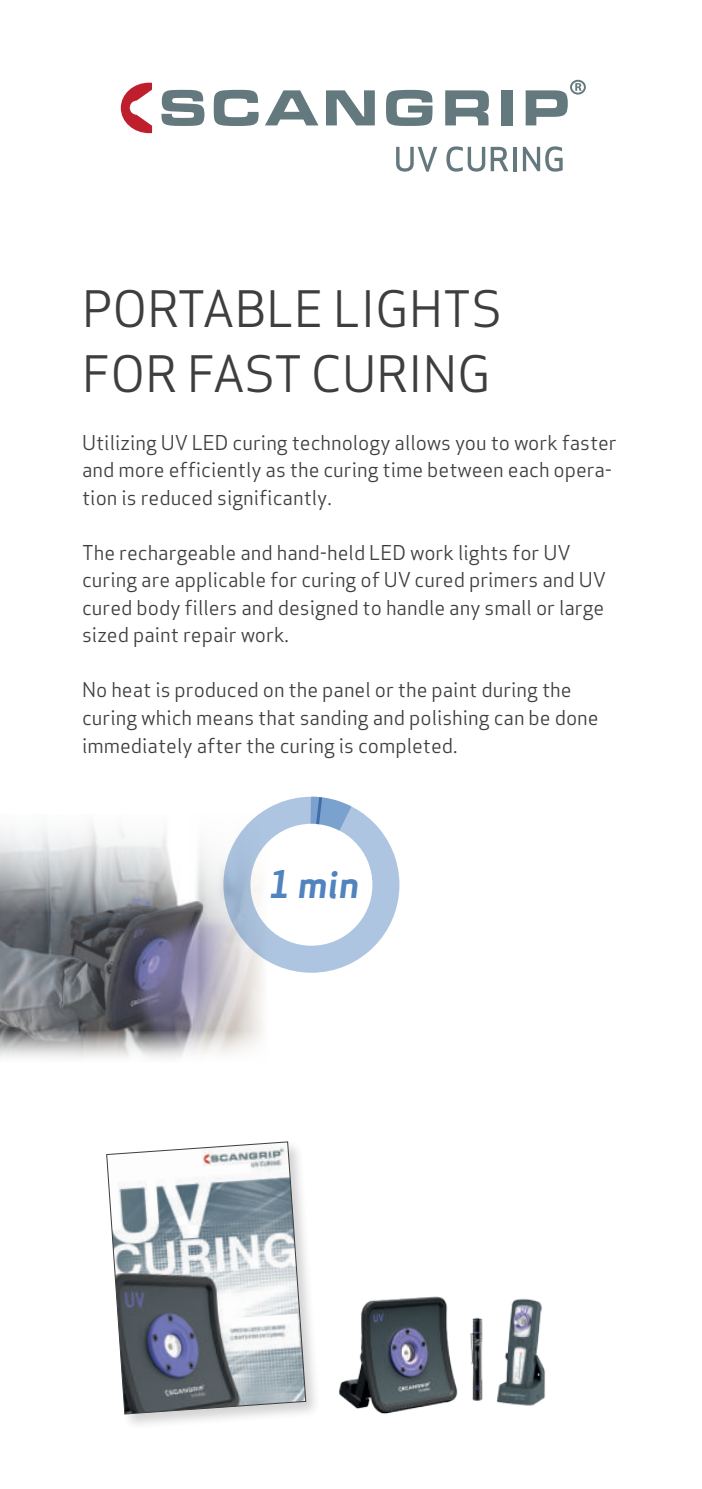
<style>
.page{position:relative;width:702px;height:1489px;background:#fff}
.page>*{position:absolute;margin:0;border:0;box-sizing:border-box;transform-origin:0 0}
.t1{font:49px/64.8px "Apex Sans";color:#3e3e3f}
.t2{font:italic 700 36.5px "Apex Sans";color:#2867b0}
.t3{font:20px/27.5px "Apex Sans";color:#3e3e3f}
</style>
<div class="page">
<svg style="left:121px;top:83px;width:31px;height:50px"></svg>
<svg style="left:161px;top:90px;width:43px;height:36px"></svg>
<svg style="left:214px;top:90px;width:44px;height:36px"></svg>
<svg style="left:265px;top:90px;width:53px;height:35px"></svg>
<svg style="left:326px;top:90px;width:49px;height:35px"></svg>
<svg style="left:386px;top:90px;width:46px;height:36px"></svg>
<svg style="left:445px;top:90px;width:44px;height:35px"></svg>
<div style="left:501px;top:90px;width:11px;height:35px;background:#64797d"></div>
<svg style="left:525px;top:80px;width:61px;height:45px"></svg>
<svg style="left:396px;top:147px;width:41px;height:25px"></svg>
<svg style="left:446px;top:146px;width:62px;height:26px"></svg>
<hr style="left:513px;top:147px;width:3px;height:24px;background:#64797d">
<svg style="left:523px;top:146px;width:39px;height:26px"></svg>
<div style="left:104px;top:1139px;width:217px;height:290px;background:#231f20;opacity:.2"></div>
<svg style="left:106px;top:1141px;width:200px;height:273px"></svg>
<img style="left:339px;top:1296px;width:207px;height:118px">
<img style="left:0;top:911px;width:199px;height:118px">
<svg style="left:199px;top:911px;width:71px;height:118px;background:#d1d0d6"></svg>
<svg style="left:0;top:824px;width:306px;height:87px"></svg>
<svg style="left:0;top:1029px;width:262px;height:29px"></svg>
<div style="left:223px;top:796px;width:176px;height:176px;border:27px solid #2867b0;border-radius:50%"></div>
<svg style="left:308px;top:796px;width:46px;height:37px"></svg>
<h1 class="t1" style="left:82px;top:272px;width:421px">PORTABLE LIGHTS<br>FOR FAST CURING</h1>
<p class="t3" style="left:82px;top:427px;width:536px">Utilizing UV LED curing technology allows you to work faster and more efficiently as the curing time between each opera&shy;tion is reduced significantly.</p>
<p class="t3" style="left:82px;top:537px;width:525px">The rechargeable and hand-held LED work lights for UV curing are applicable for curing of UV cured primers and UV cured body fillers and designed to handle any small or large sized paint repair work.</p>
<p class="t3" style="left:82px;top:674px;width:518px">No heat is produced on the panel or the paint during the curing which means that sanding and polishing can be done immediately after the curing is completed.</p>
<h2 class="t2" style="left:268px;top:860px;width:92px">1 min</h2>
</div>
